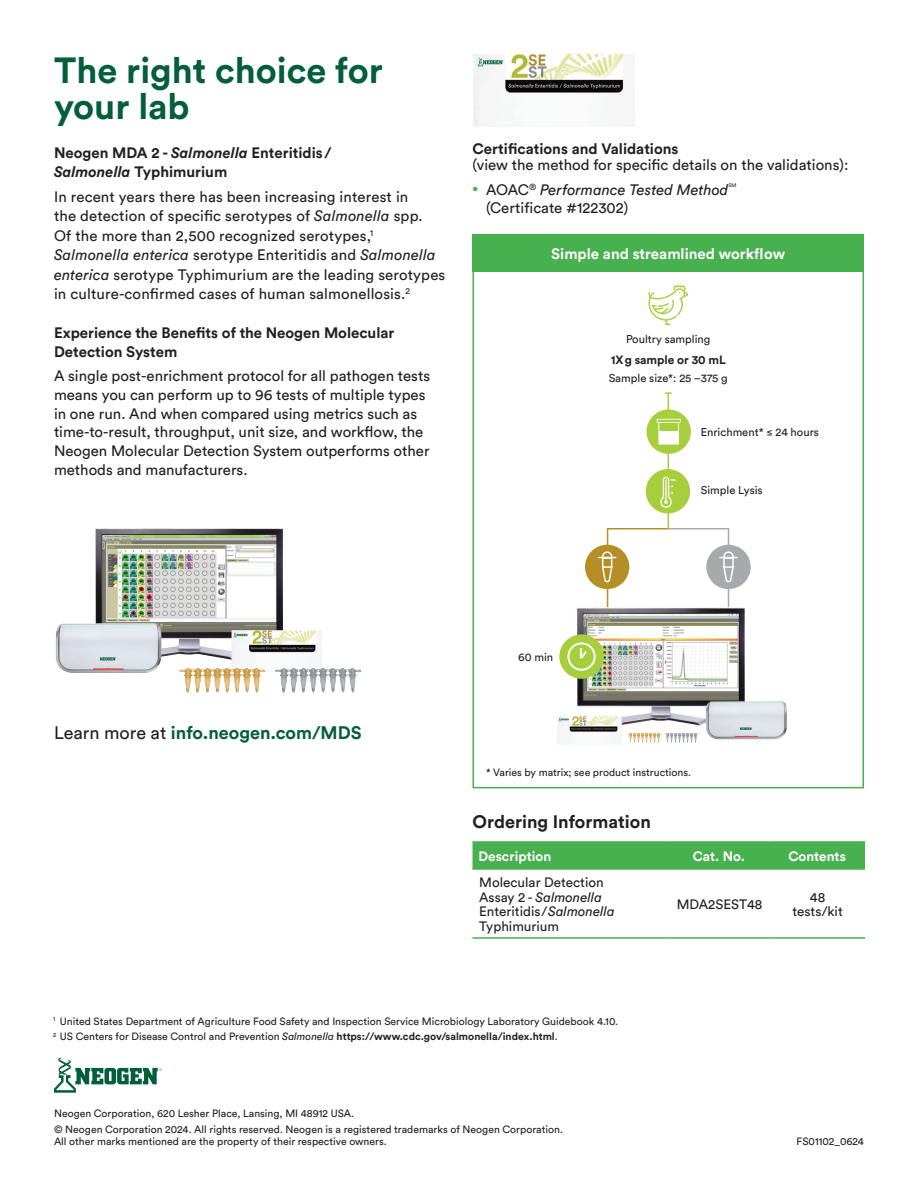
<style>
.page{position:relative;width:918px;height:1188px;background:#fff}
.page>*{position:absolute;margin:0;border:0;box-sizing:border-box;transform-origin:0 0}
.t1{font:700 36px/36px "Circular Std";color:#035e3a}
.Neogen_Body_Copy{font:700 18px "Circular Std";color:#035e3a}
.Neogen_Body_Head_-_Level_1{font:700 18px "Circular Std";color:#231f20}
.Neogen_Body_Head_-_Level_2{font:15px/18.8px "Circular Std";color:#231f20}
.Neogen_Body_Copy-2{font:15px/19.5px "Circular Std";letter-spacing:.01em;color:#231f20}
.Neogen_Body_Head_-_Level_2-2{font:700 15px/18.8px "Circular Std";color:#231f20}
.Neogen_Bullets_-_Level_1{font:italic 15px "Circular Std";color:#231f20}
.t2{font:700 15px "Circular Std";color:#fff}
.Neogen_Bullets_-_Level_1-2{font:15px "Circular Std";color:#231f20}
.Neogen_Table_Body_-_9_pt{font:13.5px/14.9px "Circular Std";color:#231f20}
.Neogen_Table_Head_-_9_pt{font:700 13.5px "Circular Std";color:#fff}
.t3{font:700 12px "Circular Std";letter-spacing:-.005em;color:#231f20}
.Neogen_Graphic_Labels{font:11.25px "Circular Std";color:#231f20}
.Noegen_Address_and_Copyright_Footer{font:10.5px/12px "Circular Std";color:#231f20}
.Neogen_Footnote{font:10.5px "Circular Std";color:#231f20}
.Neogen_Footnote-2{font:700 10.5px "Circular Std";color:#231f20}
.Neogen_Bullets_-_Level_1-3{font:5.25px "Circular Std";color:#231f20}
.s1{font-style:italic}
.s2{font-weight:700}
.s3{font-style:normal;font-size:10.5px;color:#47b04f}
.s4{font-style:normal}
.s5{font-weight:400;color:#231f20}
.s6{font-weight:400}
.s7{font-weight:400;font-style:italic}
</style>
<div class="page">
<hr style="left:668px;top:393px;width:1px;height:136px;background:#a6ce3d">
<svg style="left:665px;top:392px;width:7px;height:2px"></svg>
<img style="left:473px;top:53px;width:162px;height:74px">
<svg style="left:648px;top:285px;width:40px;height:40px"></svg>
<img style="left:576px;top:608px;width:169px;height:129px">
<img style="left:704px;top:699px;width:83px;height:41px">
<img style="left:627px;top:733px;width:20px;height:10px">
<img style="left:664px;top:733px;width:20px;height:10px">
<div style="left:472px;top:234px;width:392px;height:38px;background:#47b04f"></div>
<hr style="left:472px;top:841px;width:196px;height:2px;background:#47b04f">
<hr style="left:668px;top:841px;width:102px;height:2px;background:#47b04f">
<hr style="left:770px;top:841px;width:95px;height:2px;background:#47b04f">
<div style="left:472px;top:842px;width:393px;height:26px;background:#47b04f"></div>
<hr style="left:472px;top:868px;width:196px;height:2px;background:#47b04f">
<hr style="left:668px;top:868px;width:102px;height:2px;background:#47b04f">
<hr style="left:770px;top:868px;width:95px;height:2px;background:#47b04f">
<hr style="left:472px;top:937px;width:196px;height:2px;background:#47b04f">
<hr style="left:668px;top:937px;width:102px;height:2px;background:#47b04f">
<hr style="left:770px;top:937px;width:95px;height:2px;background:#47b04f">
<div style="left:559px;top:634px;width:45px;height:45px;background:#a6ce3d;border-radius:50%"></div>
<svg style="left:567px;top:642px;width:29px;height:29px"></svg>
<img style="left:557px;top:716px;width:65px;height:29px">
<img style="left:95px;top:528px;width:188px;height:145px">
<img style="left:55px;top:619px;width:109px;height:54px">
<img style="left:231px;top:630px;width:91px;height:41px">
<img style="left:179px;top:668px;width:48px;height:25px">
<img style="left:275px;top:668px;width:48px;height:25px">
<div style="left:647px;top:409px;width:44px;height:45px;background:#a6ce3d;border-radius:50%"></div>
<svg style="left:657px;top:419px;width:24px;height:26px"></svg>
<div style="left:646px;top:469px;width:44px;height:44px;background:#a6ce3d;border-radius:50%"></div>
<svg style="left:660px;top:477px;width:16px;height:31px"></svg>
<div style="left:585px;top:545px;width:44px;height:44px;background:#b58e27;border-radius:50%"></div>
<div style="left:706px;top:545px;width:45px;height:44px;background:#a8a9ad;border-radius:50%"></div>
<svg style="left:599px;top:527px;width:138px;height:89px"></svg>
<svg style="left:54px;top:1058px;width:108px;height:35px"></svg>
<p class="t1" style="left:54px;top:52px;width:330px">The right choice for your lab</p>
<p class="Neogen_Body_Head_-_Level_2-2" style="left:54px;top:143px;width:279px">Neogen MDA 2 - <span class="s1">Salmonella</span> Enteritidis/<br><span class="s1">Salmonella</span> Typhimurium</p>
<p class="Neogen_Body_Copy-2" style="left:54px;top:187px;width:393px">In recent years there has been increasing interest in<br>the detection of specific serotypes of <span class="s1">Salmonella</span> spp.<br>Of the more than 2,500 recognized serotypes,<sup>1<br></sup><span class="s1">Salmonella enterica</span> serotype Enteritidis and <span class="s1">Salmonella enterica</span> serotype Typhimurium are the leading serotypes in culture-confirmed cases of human salmonellosis.<sup>2</sup></p>
<p class="Neogen_Body_Head_-_Level_2-2" style="left:54px;top:323px;width:342px">Experience the Benefits of the Neogen Molecular<br>Detection System</p>
<p class="Neogen_Body_Head_-_Level_2" style="left:54px;top:366px;width:378px">A single post-enrichment protocol for all pathogen tests means you can perform up to 96 tests of multiple types in one run. And when compared using metrics such as time-to-result, throughput, unit size, and workflow, the Neogen Molecular Detection System outperforms other methods and manufacturers.</p>
<p class="Neogen_Body_Head_-_Level_2" style="left:473px;top:140px;width:377px;line-height:16.5px"><span class="s2">Certifications and Validations<br></span>(view the method for specific details on the validations):</p>
<p class="Neogen_Bullets_-_Level_1" style="left:473px;top:180px;width:257px"><span class="s3">•</span> <span class="s4">AOAC</span><sup>®</sup> Performance Tested Method</p>
<p class="Neogen_Bullets_-_Level_1-3" style="left:729px;top:182px;width:10px">SM</p>
<p class="Neogen_Bullets_-_Level_1-2" style="left:486px;top:199px;width:144px">(Certificate #122302)</p>
<p class="t2" style="left:551px;top:244px;width:236px">Simple and streamlined workflow</p>
<p class="Neogen_Graphic_Labels" style="left:626px;top:332px;width:86px">Poultry sampling</p>
<p class="t3" style="left:611px;top:352px;width:117px">1Xg sample or 30 mL</p>
<p class="Neogen_Graphic_Labels" style="left:609px;top:371px;width:121px">Sample size*: 25 –375 g</p>
<p class="Neogen_Graphic_Labels" style="left:701px;top:425px;width:120px">Enrichment* ≤ 24 hours</p>
<p class="Neogen_Graphic_Labels" style="left:701px;top:484px;width:63px">Simple Lysis</p>
<p class="Neogen_Body_Copy" style="left:54px;top:721px;width:309px"><span class="s5">Learn more at</span> info.neogen.com/MDS</p>
<p class="Neogen_Graphic_Labels" style="left:518px;top:650px;width:37px">60 min</p>
<p class="Neogen_Footnote" style="left:486px;top:766px;width:207px">* Varies by matrix; see product instructions.</p>
<p class="Neogen_Body_Head_-_Level_1" style="left:472px;top:810px;width:180px">Ordering Information</p>
<p class="Neogen_Table_Head_-_9_pt" style="left:478px;top:847px;width:74px">Description</p>
<p class="Neogen_Table_Head_-_9_pt" style="left:693px;top:847px;width:54px">Cat. No.</p>
<p class="Neogen_Table_Head_-_9_pt" style="left:788px;top:847px;width:59px">Contents</p>
<p class="Neogen_Table_Body_-_9_pt" style="left:479px;top:874px;width:137px">Molecular Detection<br>Assay 2 - <span class="s1">Salmonella<br></span>Enteritidis/<span class="s1">Salmonella<br></span>Typhimurium</p>
<p class="Neogen_Table_Body_-_9_pt" style="left:677px;top:897px;width:87px">MDA2SEST48</p>
<p class="Neogen_Table_Body_-_9_pt" style="left:792px;top:889px;width:52px;text-align:center">48 tests/kit</p>
<p class="Neogen_Footnote" style="left:53px;top:1015px;width:566px"><sup>1</sup> United States Department of Agriculture Food Safety and Inspection Service Microbiology Laboratory Guidebook 4.10.</p>
<p class="Neogen_Footnote-2" style="left:53px;top:1030px;width:506px"><sup>2</sup> <span class="s6">US Centers for Disease Control and Prevention</span> <span class="s7">Salmonella</span> https://www.cdc.gov/salmonella/index.html<span class="s6">.</span></p>
<p class="Noegen_Address_and_Copyright_Footer" style="left:54px;top:1108px;width:302px">Neogen Corporation, 620 Lesher Place, Lansing, MI 48912 USA.</p>
<p class="Noegen_Address_and_Copyright_Footer" style="left:54px;top:1123px;width:510px">© Neogen Corporation 2024. All rights reserved. Neogen is a registered trademarks of Neogen Corporation.<br>All other marks mentioned are the property of their respective owners.</p>
<p class="Noegen_Address_and_Copyright_Footer" style="left:797px;top:1135px;width:69px">FS01102_0624</p>
</div>
